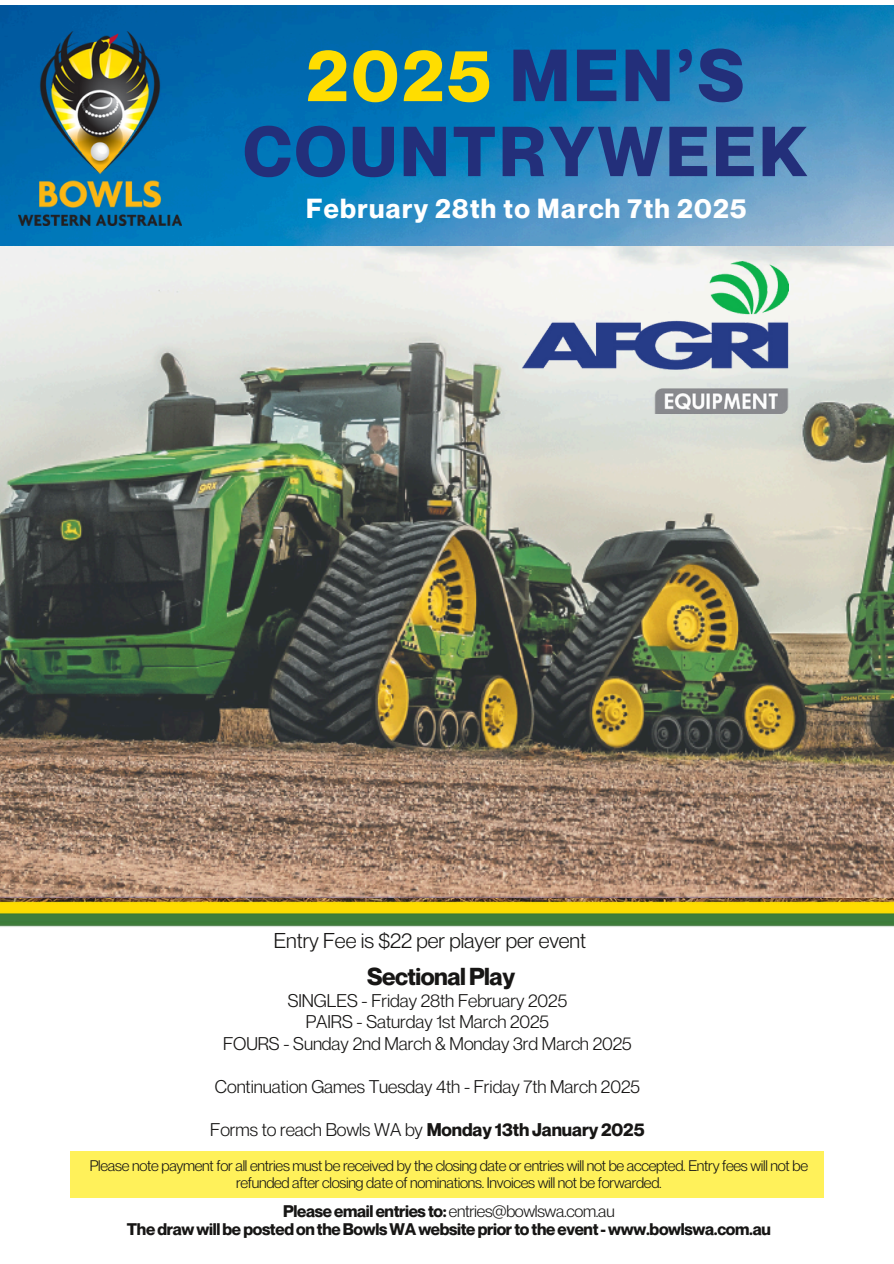
<style>
.page{position:relative;width:894px;height:1264px;background:#fff}
.page>*{position:absolute;margin:0;border:0;box-sizing:border-box;transform-origin:0 0}
.t1{font:700 72px "Neue Montreal";letter-spacing:.045em;color:#232f7a}
.t2{font:700 69px "Neue Montreal";letter-spacing:.045em;color:#232f7a}
.t3{font:700 27px "Neue Montreal";letter-spacing:.05em;color:#fff}
.t4{font:700 24px "Neue Montreal";letter-spacing:-.02em;color:#171615}
.t5{font:21px "Neue Montreal";letter-spacing:-.005em;color:#171615}
.t6{font:18px/21.3px "Neue Montreal";letter-spacing:-.005em;color:#171615;text-align:center}
.t7{font:700 16.5px/18px "Neue Montreal";letter-spacing:-.02em;color:#171615;text-align:center}
.t8{font:15px/16.8px "Neue Montreal";letter-spacing:-.02em;color:#171615;text-align:center}
.s1{color:#fd0}
.s2{font-weight:700}
.s3{font-weight:400}
</style>
<div class="page">
<img style="left:0;top:5px;width:893px;height:1193px">
<div style="left:70px;top:1150px;width:753px;height:47px;background:#fff15a"></div>
<img style="left:0;top:246px;width:893px;height:651px">
<img style="left:522px;top:262px;width:266px;height:151px">
<img style="left:19px;top:32px;width:163px;height:193px">
<h5 class="t1" style="left:306px;top:31px;width:439px"><span class="s1">2025</span> MEN’S</h5>
<h5 class="t2" style="left:243px;top:109px;width:565px">COUNTRYWEEK</h5>
<h5 class="t3" style="left:306px;top:191px;width:441px">February 28th to March 7th 2025</h5>
<p class="t5" style="left:274px;top:927px;width:313px">Entry Fee is $22 per player per event</p>
<h5 class="t4" style="left:367px;top:961px;width:149px">SectionalPlay</h5>
<h1 class="t6" style="left:223px;top:989px;width:410px">SINGLES - Friday 28th February 2025<br>PAIRS - Saturday 1st March 2025<br>FOURS - Sunday 2nd March &amp; Monday 3rd March 2025</h1>
<h2 class="t6" style="left:215px;top:1075px;width:426px">Continuation Games Tuesday 4th - Friday 7th March 2025</h2>
<h2 class="t6" style="left:210px;top:1119px;width:435px">Forms to reach Bowls WA by <span class="s2">Monday 13th January 2025</span></h2>
<p class="t8" style="left:90px;top:1157px;width:719px">Please note payment for all entries must be received by the closing date or entries will not be accepted. Entry fees will not be refunded after closing date of nominations. Invoices will not be forwarded.</p>
<p class="t7" style="left:127px;top:1201px;width:645px">Pleaseemailentries to: <span class="s3">entries@bowlswa.com.au<br></span>ThedrawwillbepostedontheBowlsWAwebsitepriortotheevent-www.bowlswa.com.au</p>
</div>
